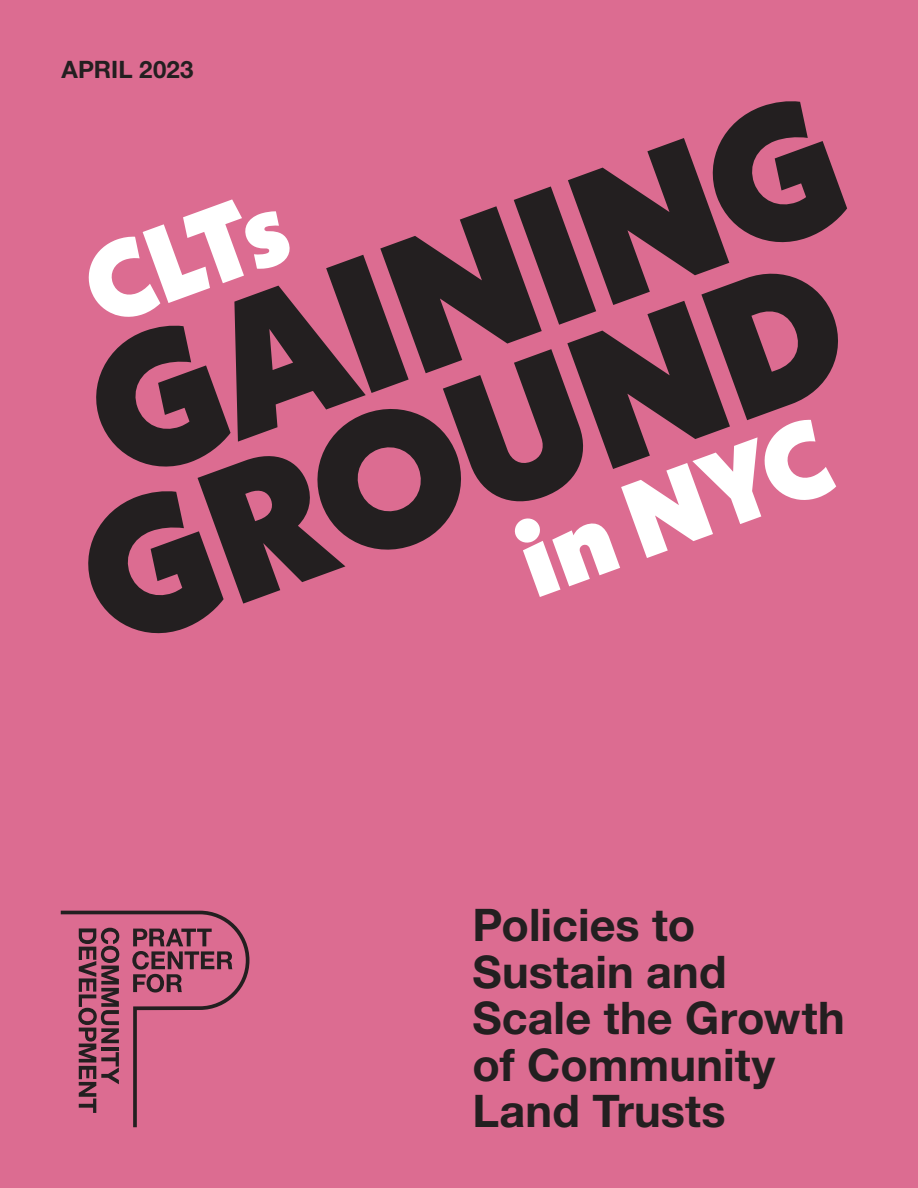
<style>
.page{position:relative;width:918px;height:1188px;background:#dc6c91}
.page>*{position:absolute;margin:0;border:0;box-sizing:border-box;transform-origin:0 0}
.t1{font:900 108px "Neue Kabel";color:#fff}
.t2{font:700 45px/46.5px "Helvetica Neue LT Pro";color:#231f20}
.t3{font:700 24px "Helvetica Neue LT Pro";letter-spacing:.005em;color:#231f20}
</style>
<div class="page">
<svg style="left:61px;top:911px;width:188px;height:216px"></svg>
<svg style="left:88px;top:476px;width:486px;height:158px"></svg>
<svg style="left:96px;top:101px;width:751px;height:375px"></svg>
<p class="t3" style="left:62px;top:55px;width:134px">APRIL 2023</p>
<p class="t1" style="left:66px;top:227px;width:208px;rotate:-20deg">CLTs</p>
<p class="t1" style="left:499px;top:499px;width:325px;rotate:-20deg">in NYC</p>
<p class="t2" style="left:472px;top:901px;width:374px">Policies to<br>Sustain and<br>Scale the Growth of Community<br>Land Trusts</p>
</div>
